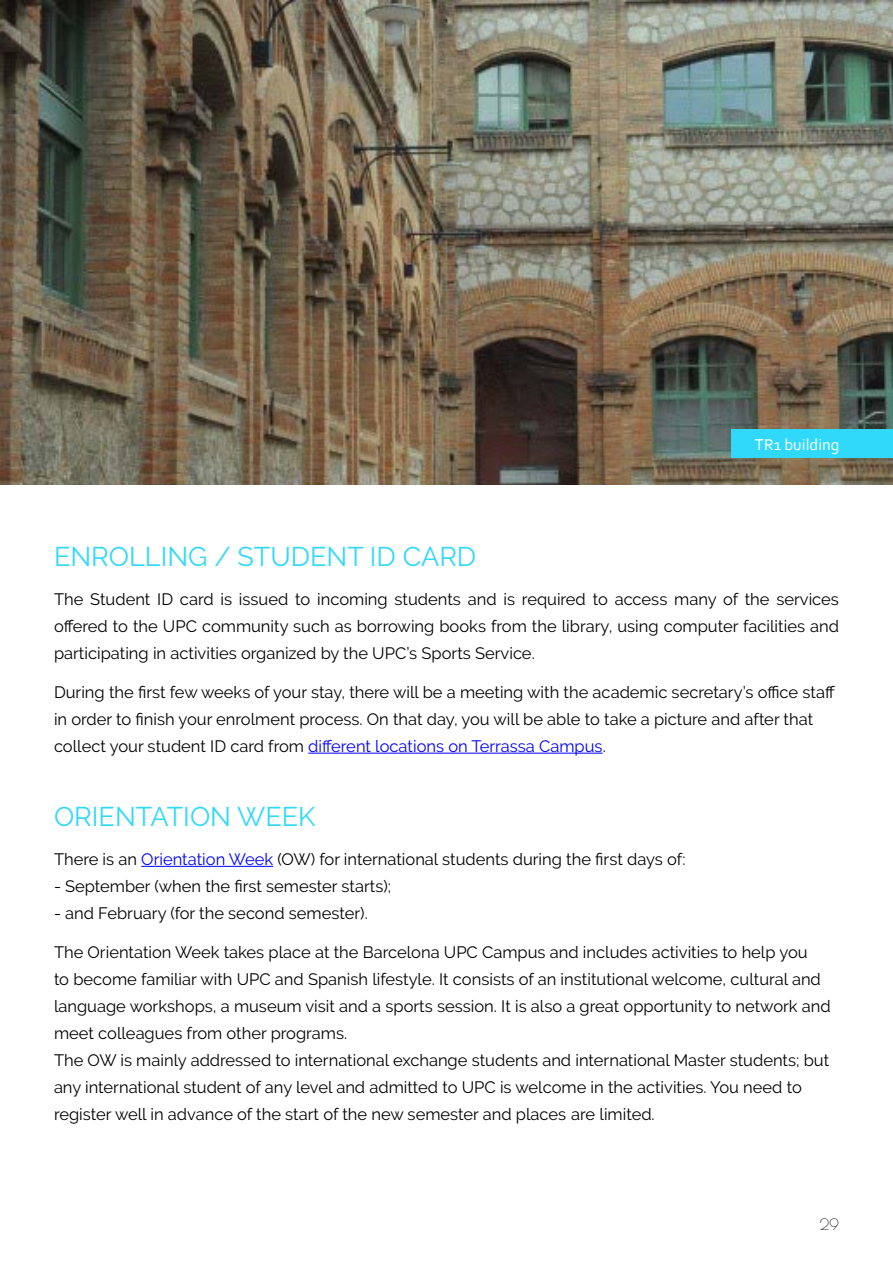
<style>
.page{position:relative;width:893px;height:1263px;background:#fff}
.page>*{position:absolute;margin:0;border:0;box-sizing:border-box;transform-origin:0 0}
.t1{font:27px "Raleway";color:#30d9fa}
.t2{font:16.5px/27px "Raleway";color:#000}
.t3{font:16.5px "Corbel";color:#fff}
.t4{font:15px "Poiret One";color:#000}
.s1{color:#00f}
</style>
<div class="page">
<hr style="left:308px;top:753px;width:295px;height:1px;background:#00f">
<hr style="left:141px;top:866px;width:132px;height:1px;background:#00f">
<img style="left:0;top:0;width:893px;height:484px">
<div style="left:731px;top:429px;width:162px;height:29px;background:#30d9fa"></div>
<p class="t3" style="left:755px;top:434px;width:86px">TR1 building</p>
<h1 class="t1" style="left:54px;top:541px;width:424px">ENROLLING / STUDENT ID CARD</h1>
<p class="t2" style="left:54px;top:585px;width:786px;text-align:justify">The Student ID card is issued to incoming students and is required to access many of the services offered to the UPC community such as borrowing books from the library, using computer facilities and participating in activities organized by the UPC’s Sports Service.</p>
<p class="t2" style="left:54px;top:678px;width:782px">During the first few weeks of your stay, there will be a meeting with the academic secretary’s office staff in order to finish your enrolment process. On that day, you will be able to take a picture and after that collect your student ID card from <span class="s1">different locations on Terrassa Campus</span>.</p>
<h1 class="t1" style="left:54px;top:801px;width:263px">ORIENTATION WEEK</h1>
<p class="t2" style="left:54px;top:846px;width:633px">There is an <span class="s1">Orientation Week</span> (OW) for international students during the first days of:</p>
<p class="t2" style="left:54px;top:873px;width:339px">- September (when the first semester starts);</p>
<p class="t2" style="left:54px;top:900px;width:315px">- and February (for the second semester).</p>
<p class="t2" style="left:54px;top:939px;width:778px">The Orientation Week takes place at the Barcelona UPC Campus and includes activities to help you<br>to become familiar with UPC and Spanish lifestyle. It consists of an institutional welcome, cultural and language workshops, a museum visit and a sports session. It is also a great opportunity to network and meet colleagues from other programs.<br>The OW is mainly addressed to international exchange students and international Master students; but any international student of any level and admitted to UPC is welcome in the activities. You need to register well in advance of the start of the new semester and places are limited.</p>
<p class="t4" style="left:820px;top:1214px;width:21px">29</p>
</div>
